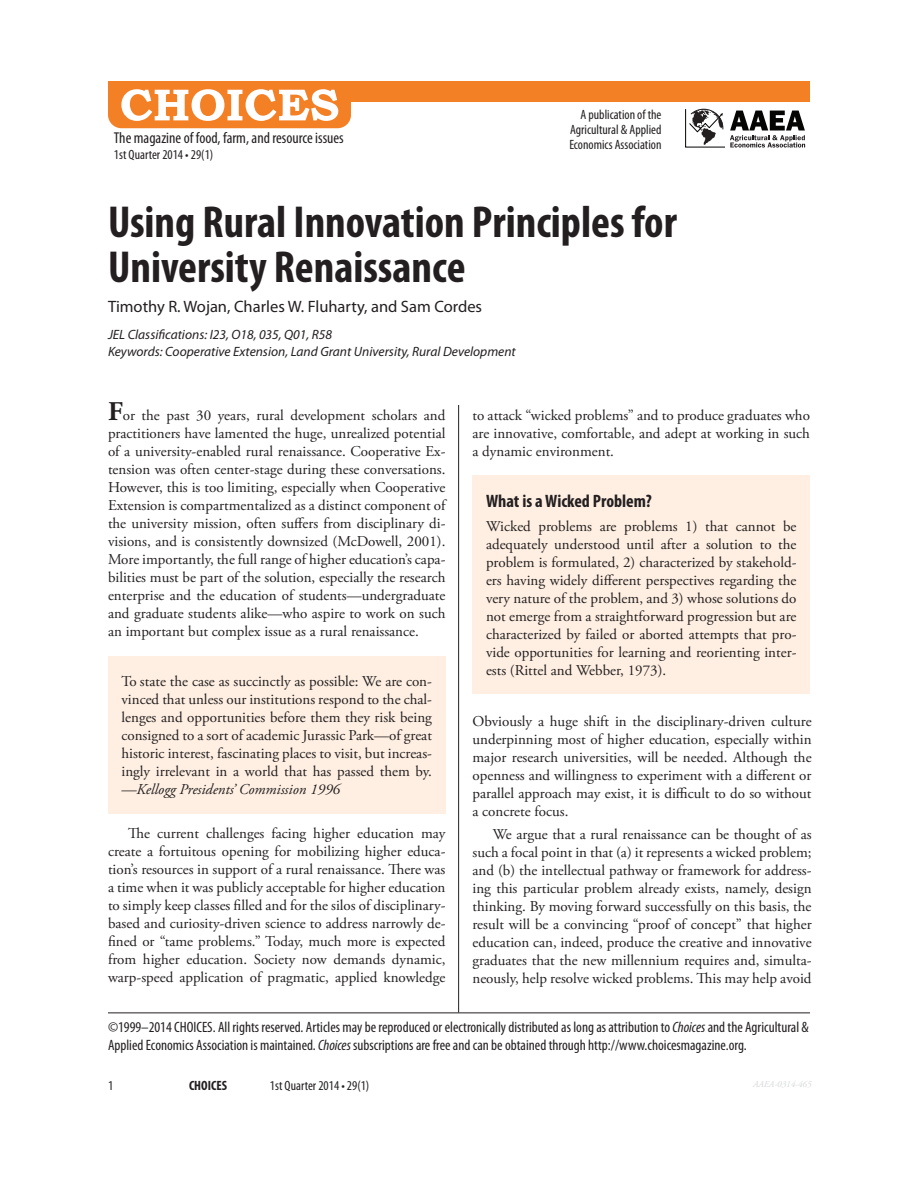
<style>
.page{position:relative;width:918px;height:1188px;background:#fff}
.page>*{position:absolute;margin:0;border:0;box-sizing:border-box;transform-origin:0 0}
.t1{font:700 condensed 45px/45px "Myriad Pro";color:#231f20}
.Header_-_sub_1{font:700 condensed 18px "Myriad Pro";color:#231f20}
.Article_author{font:16.5px "Myriad Pro";color:#231f20}
.t2{font:condensed 15.75px "Myriad Pro";color:#231f20}
.Body_-_1st_paragraph{font:15px/18px "Adobe Garamond Pro";color:#231f20;text-align:justify}
.Body{font:15px/18px "Adobe Garamond Pro";color:#231f20;text-align:justify}
.t3{font:condensed 15px/18px "Myriad Pro";color:#231f20}
.Classification{font:italic 13.5px/16.2px "Myriad Pro";color:#231f20}
.TOC_-_sub_1{font:condensed 13.5px/15px "Myriad Pro";color:#231f20;text-align:justify}
.TOC_-_sub_1-2{font:700 condensed 13.5px "Myriad Pro";color:#231f20}
.t4{font:italic 9px "Adobe Garamond Pro";color:#d5d6d8}
.s1{font-weight:700;font-size:27px}
.s2{font-style:italic}
</style>
<div class="page">
<hr style="left:458px;top:405px;width:1px;height:607px;background:#231f20">
<div style="left:108px;top:81px;width:702px;height:20px;background:#f48026"></div>
<div style="left:108px;top:81px;width:243px;height:47px;background:#f48026;border-radius:14px"></div>
<svg style="left:121px;top:89px;width:217px;height:32px"></svg>
<hr style="left:108px;top:1012px;width:702px;height:1px;background:#231f20">
<svg style="left:685px;top:109px;width:120px;height:39px"></svg>
<div style="left:108px;top:656px;width:338px;height:158px;background:#feefe2"></div>
<div style="left:472px;top:475px;width:338px;height:218px;background:#feefe2"></div>
<p class="t2" style="left:114px;top:128px;width:231px">The magazine of food, farm, and resource issues</p>
<p class="TOC_-_sub_1" style="left:114px;top:147px;width:101px">1st Quarter 2014 • 29(1)</p>
<p class="TOC_-_sub_1" style="left:569px;top:107px;width:94px;text-indent:11px">A publication of the Agricultural &amp; Applied Economics Association</p>
<p class="t1" style="left:108px;top:198px;width:570px">Using Rural Innovation Principles for<br>University Renaissance</p>
<p class="Article_author" style="left:108px;top:297px;width:376px">Timothy R. Wojan, Charles W. Fluharty, and Sam Cordes</p>
<p class="Classification" style="left:108px;top:327px;width:409px">JEL Classifications: I23, O18, 035, Q01, R58<br>Keywords: Cooperative Extension, Land Grant University, Rural Development</p>
<p class="Body_-_1st_paragraph" style="left:108px;top:407px;width:339px"><span class="s1">F</span>or the past 30 years, rural development scholars and practitioners have lamented the huge, unrealized potential of a university-enabled rural renaissance. Cooperative Ex&shy;tension was often center-stage during these conversations.<br>However, this is too limiting, especially when Cooperative Extension is compartmentalized as a distinct component of the university mission, often suffers from disciplinary di&shy;visions, and is consistently downsized (McDowell, 2001).<br>More importantly, the full range of higher education’s capa&shy;bilities must be part of the solution, especially the research enterprise and the education of students—undergraduate and graduate students alike—who aspire to work on such an important but complex issue as a rural renaissance.</p>
<p class="Body" style="left:472px;top:407px;width:339px">to attack “wicked problems” and to produce graduates who are innovative, comfortable, and adept at working in such a dynamic environment.</p>
<p class="Body_-_1st_paragraph" style="left:122px;top:673px;width:312px">To state the case as succinctly as possible: We are con&shy;vinced that unless our institutions respond to the chal&shy;lenges and opportunities before them they risk being consigned to a sort of academic Jurassic Park—of great historic interest, fascinating places to visit, but increas&shy;ingly irrelevant in a world that has passed them by. <span class="s2">—Kellogg Presidents’ Commission 1996</span></p>
<p class="Body" style="left:108px;top:825px;width:339px;text-indent:20px">The current challenges facing higher education may create a fortuitous opening for mobilizing higher educa&shy;tion’s resources in support of a rural renaissance. There was a time when it was publicly acceptable for higher education to simply keep classes filled and for the silos of disciplinary&shy;based and curiosity-driven science to address narrowly de&shy;fined or “tame problems.” Today, much more is expected from higher education. Society now demands dynamic, warp-speed application of pragmatic, applied knowledge</p>
<p class="Header_-_sub_1" style="left:486px;top:490px;width:167px">What is a Wicked Problem?</p>
<p class="Body_-_1st_paragraph" style="left:486px;top:518px;width:312px">Wicked problems are problems 1) that cannot be adequately understood until after a solution to the problem is formulated, 2) characterized by stakehold&shy;ers having widely different perspectives regarding the very nature of the problem, and 3) whose solutions do not emerge from a straightforward progression but are characterized by failed or aborted attempts that pro&shy;vide opportunities for learning and reorienting inter&shy;ests (Rittel and Webber, 1973).</p>
<p class="Body_-_1st_paragraph" style="left:472px;top:713px;width:341px">Obviously a huge shift in the disciplinary-driven culture underpinning most of higher education, especially within major research universities, will be needed. Although the openness and willingness to experiment with a different or parallel approach may exist, it is difficult to do so without a concrete focus.</p>
<p class="Body" style="left:472px;top:826px;width:341px;text-indent:20px">We argue that a rural renaissance can be thought of as such a focal point in that (a) it represents a wicked problem; and (b) the intellectual pathway or framework for address&shy;ing this particular problem already exists, namely, design thinking. By moving forward successfully on this basis, the result will be a convincing “proof of concept” that higher education can, indeed, produce the creative and innovative graduates that the new millennium requires and, simulta&shy;neously, help resolve wicked problems. This may help avoid</p>
<p class="t3" style="left:108px;top:1018px;width:703px">©1999–2014 CHOICES. All rights reserved. Articles may be reproduced or electronically distributed as long as attribution to <span class="s2">Choices</span> and the Agricultural &amp;<br>Applied Economics Association is maintained. <span class="s2">Choices</span> subscriptions are free and can be obtained through http://www.choicesmagazine.org.</p>
<p class="TOC_-_sub_1" style="left:108px;top:1078px;width:7px">1</p>
<p class="TOC_-_sub_1-2" style="left:189px;top:1077px;width:40px">CHOICES</p>
<p class="TOC_-_sub_1" style="left:270px;top:1078px;width:101px">1st Quarter 2014 • 29(1)</p>
<p class="t4" style="left:753px;top:1078px;width:60px">AAEA-0314-465</p>
</div>
